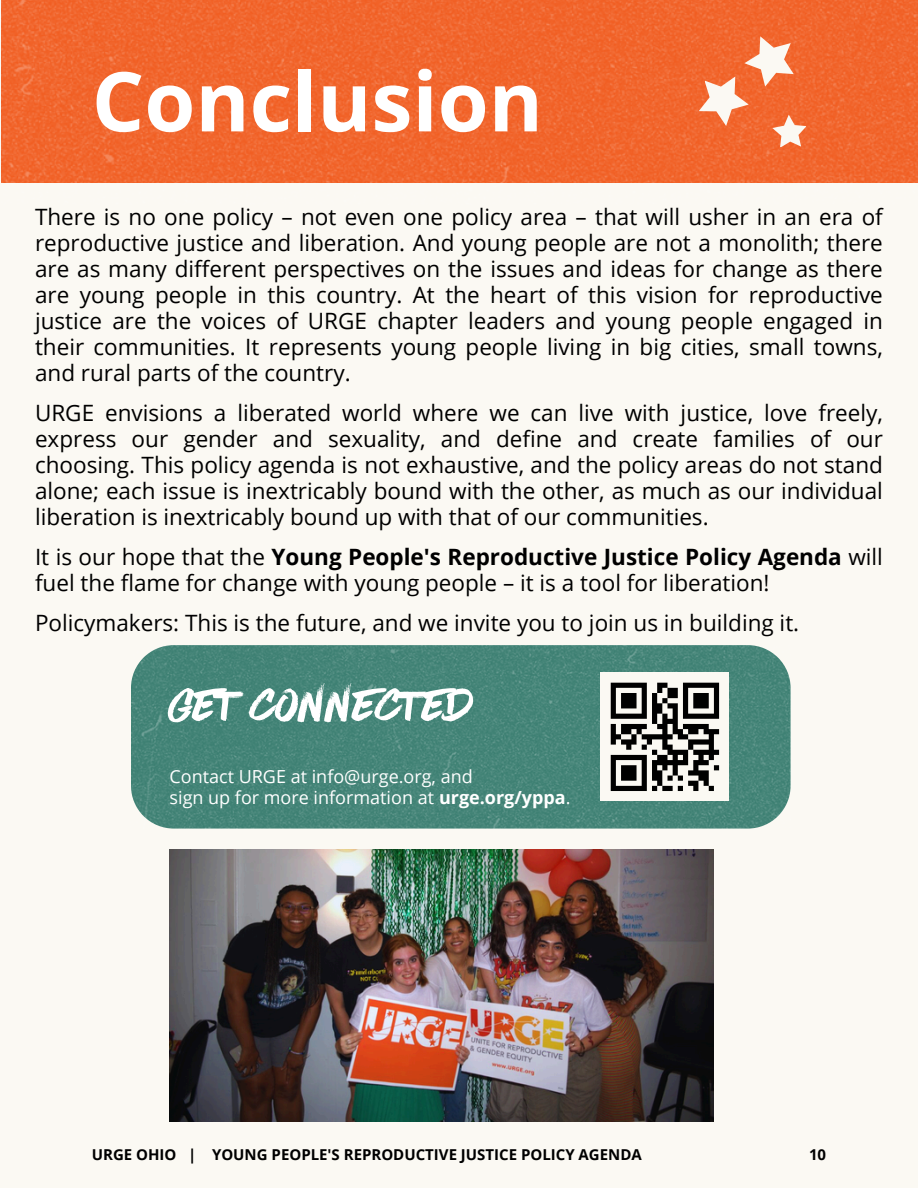
<style>
.page{position:relative;width:918px;height:1188px;background:#fbf9f3}
.page>*{position:absolute;margin:0;border:0;box-sizing:border-box;transform-origin:0 0}
.t1{font:700 82.5px "Open Sans";color:#fff}
.t2{font:67.5px "Have Heart Two";color:#fff}
.t3{font:22.5px/26px "Open Sans";color:#000;text-align:justify}
.t4{font:18px/21.3px "Open Sans";color:#fff}
.t5{font:700 15px "Open Sans";color:#000}
.s1{font-weight:700}
</style>
<div class="page">
<img style="left:1px;top:0;width:917px;height:183px">
<img style="left:131px;top:645px;width:659px;height:184px">
<svg style="left:695px;top:33px;width:113px;height:119px"></svg>
<div style="left:600px;top:672px;width:129px;height:129px;background:#fbf9f3"></div>
<div style="left:611px;top:683px;width:36px;height:5px;background:#000"></div>
<div style="left:657px;top:683px;width:10px;height:5px;background:#000"></div>
<div style="left:683px;top:683px;width:36px;height:5px;background:#000"></div>
<div style="left:621px;top:693px;width:16px;height:5px;background:#000"></div>
<div style="left:621px;top:698px;width:16px;height:5px;background:#000"></div>
<div style="left:621px;top:703px;width:16px;height:5px;background:#000"></div>
<svg style="left:611px;top:688px;width:5px;height:26px"></svg>
<div style="left:611px;top:714px;width:36px;height:5px;background:#000"></div>
<div style="left:621px;top:724px;width:26px;height:5px;background:#000"></div>
<div style="left:621px;top:729px;width:10px;height:5px;background:#000"></div>
<div style="left:611px;top:734px;width:10px;height:5px;background:#000"></div>
<svg style="left:611px;top:724px;width:5px;height:21px"></svg>
<div style="left:621px;top:739px;width:16px;height:6px;background:#000"></div>
<div style="left:611px;top:755px;width:36px;height:5px;background:#000"></div>
<div style="left:621px;top:765px;width:16px;height:5px;background:#000"></div>
<div style="left:621px;top:770px;width:16px;height:6px;background:#000"></div>
<div style="left:621px;top:776px;width:16px;height:5px;background:#000"></div>
<svg style="left:611px;top:760px;width:5px;height:26px"></svg>
<div style="left:611px;top:786px;width:36px;height:5px;background:#000"></div>
<svg style="left:626px;top:688px;width:93px;height:103px"></svg>
<img style="left:169px;top:850px;width:545px;height:271px">
<h3 class="t1" style="left:92px;top:43px;width:453px">Conclusion</h3>
<h3 class="t3" style="left:35px;top:203px;width:849px">There is no one policy – not even one policy area – that will usher in an era of reproductive justice and liberation. And young people are not a monolith; there are as many different perspectives on the issues and ideas for change as there are young people in this country. At the heart of this vision for reproductive justice are the voices of URGE chapter leaders and young people engaged in their communities. It represents young people living in big cities, small towns, and rural parts of the country.</h3>
<p class="t3" style="left:35px;top:399px;width:849px">URGE envisions a liberated world where we can live with justice, love freely, express our gender and sexuality, and define and create families of our choosing. This policy agenda is not exhaustive, and the policy areas do not stand alone; each issue is inextricably bound with the other, as much as our individual liberation is inextricably bound up with that of our communities.</p>
<h2 class="t3" style="left:35px;top:543px;width:849px">It is our hope that the <span class="s1">Young People's Reproductive Justice Policy Agenda</span> will fuel the flame for change with young people – it is a tool for liberation!</h2>
<h4 class="t3" style="left:35px;top:609px;width:766px">Policymakers: This is the future, and we invite you to join us in building it.</h4>
<h1 class="t2" style="left:170px;top:668px;width:305px">Get Connected</h1>
<h3 class="t4" style="left:170px;top:765px;width:402px">Contact URGE at info@urge.org, and<br>sign up for more information at <span class="s1">urge.org/yppa</span>.</h3>
<p class="t5" style="left:92px;top:1144px;width:552px">URGE OHIO | YOUNG PEOPLE'S REPRODUCTIVE JUSTICE POLICY AGENDA</p>
<p class="t5" style="left:809px;top:1144px;width:19px">10</p>
</div>
